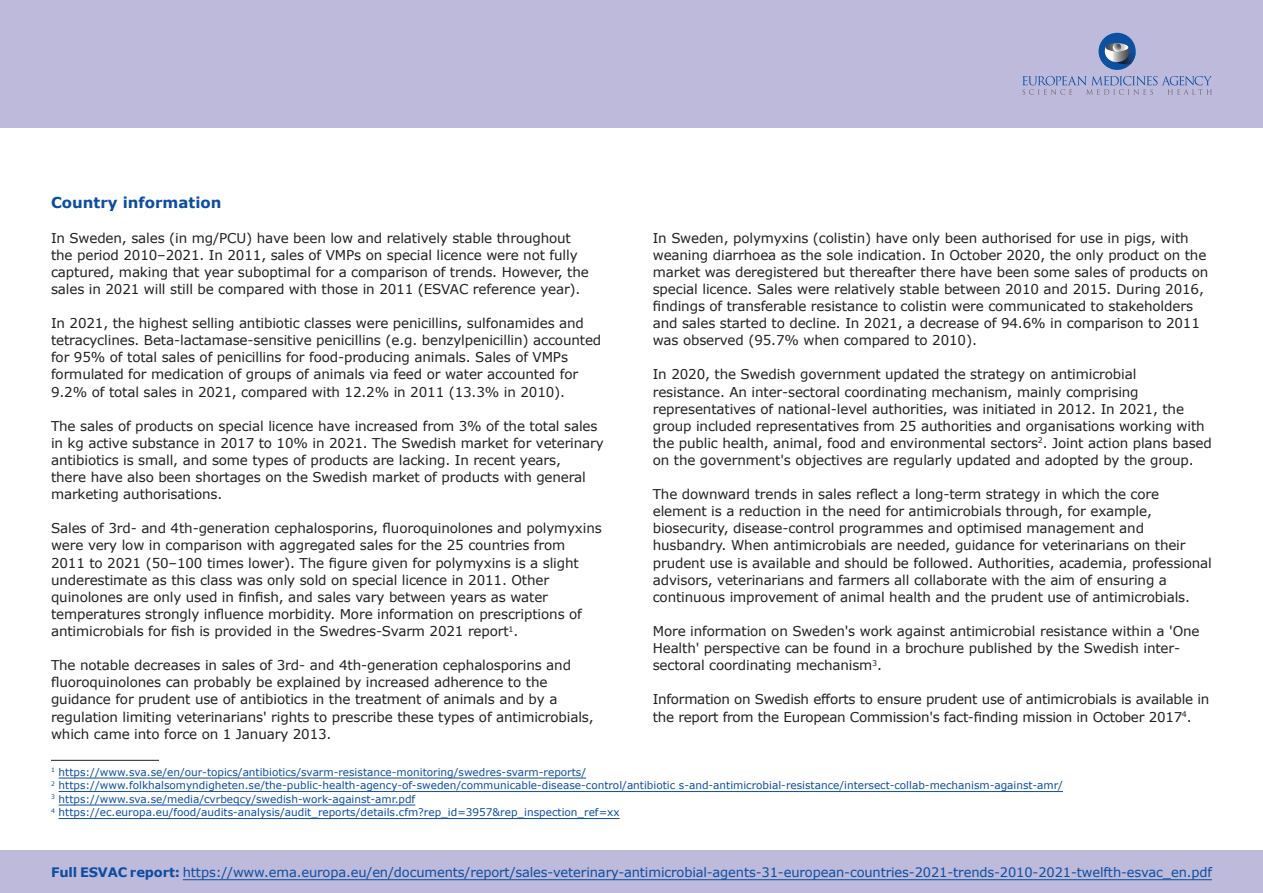
<style>
.page{position:relative;width:1263px;height:893px;background:#fff}
.page>*{position:absolute;margin:0;border:0;box-sizing:border-box;transform-origin:0 0}
.t1{font:700 15px "Verdana";color:#0d4da1}
.Body_text{font:13.5px/17.1px "Verdana";letter-spacing:-.01em;color:#231f20}
.t2{font:13.05px "Verdana";letter-spacing:-.01em;color:#0d4da1}
.Footnote{font:10.5px "Verdana";color:#0d4da1}
.s1{font-weight:700}
</style>
<div class="page">
<div style="left:0;top:0;width:1263px;height:128px;background:#bdbadb"></div>
<svg style="left:1022px;top:76px;width:190px;height:19px"></svg>
<div style="left:1098px;top:33px;width:38px;height:37px;background:#0c51a1;border-radius:50%"></div>
<svg style="left:1105px;top:43px;width:30px;height:21px"></svg>
<hr style="left:51px;top:760px;width:108px;height:1px;background:#231f20">
<hr style="left:59px;top:778px;width:527px;height:1px;background:#0d4da1">
<hr style="left:59px;top:791px;width:1004px;height:1px;background:#0d4da1">
<hr style="left:59px;top:805px;width:356px;height:1px;background:#0d4da1">
<hr style="left:59px;top:818px;width:561px;height:1px;background:#0d4da1">
<div style="left:0;top:850px;width:1263px;height:43px;background:#bdbadb"></div>
<hr style="left:183px;top:879px;width:1029px;height:1px;background:#0d4da1">
<p class="t1" style="left:51px;top:193px;width:172px">Country information</p>
<p class="Body_text" style="left:51px;top:229px;width:539px">In Sweden, sales (in mg/PCU) have been low and relatively stable throughout the period 2010–2021. In 2011, sales of VMPs on special licence were not fully captured, making that year suboptimal for a comparison of trends. However, the sales in 2021 will still be compared with those in 2011 (ESVAC reference year).</p>
<p class="Body_text" style="left:51px;top:315px;width:552px">In 2021, the highest selling antibiotic classes were penicillins, sulfonamides and tetracyclines. Beta-lactamase-sensitive penicillins (e.g. benzylpenicillin) accounted for 95% of total sales of penicillins for food-producing animals. Sales of VMPs formulated for medication of groups of animals via feed or water accounted for 9.2% of total sales in 2021, compared with 12.2% in 2011 (13.3% in 2010).</p>
<p class="Body_text" style="left:51px;top:417px;width:554px">The sales of products on special licence have increased from 3% of the total sales in kg active substance in 2017 to 10% in 2021. The Swedish market for veterinary antibiotics is small, and some types of products are lacking. In recent years,<br>there have also been shortages on the Swedish market of products with general marketing authorisations.</p>
<p class="Body_text" style="left:51px;top:520px;width:552px">Sales of 3rd- and 4th-generation cephalosporins, fluoroquinolones and polymyxins were very low in comparison with aggregated sales for the 25 countries from 2011 to 2021 (50–100 times lower). The figure given for polymyxins is a slight underestimate as this class was only sold on special licence in 2011. Other quinolones are only used in finfish, and sales vary between years as water temperatures strongly influence morbidity. More information on prescriptions of antimicrobials for fish is provided in the Swedres-Svarm 2021 report<sup>1</sup>.</p>
<p class="Body_text" style="left:51px;top:657px;width:544px">The notable decreases in sales of 3rd- and 4th-generation cephalosporins and fluoroquinolones can probably be explained by increased adherence to the guidance for prudent use of antibiotics in the treatment of animals and by a regulation limiting veterinarians' rights to prescribe these types of antimicrobials, which came into force on 1 January 2013.</p>
<p class="Footnote" style="left:51px;top:765px;width:537px"><sup>1</sup> https://www.sva.se/en/our-topics/antibiotics/svarm-resistance-monitoring/swedres-svarm-reports/</p>
<p class="Footnote" style="left:51px;top:779px;width:1013px"><sup>2</sup> https://www.folkhalsomyndigheten.se/the-public-health-agency-of-sweden/communicable-disease-control/antibiotic s-and-antimicrobial-resistance/intersect-collab-mechanism-against-amr/</p>
<p class="Footnote" style="left:51px;top:792px;width:366px"><sup>3</sup> https://www.sva.se/media/cvrbeqcy/swedish-work-against-amr.pdf</p>
<p class="Footnote" style="left:51px;top:806px;width:570px"><sup>4</sup> https://ec.europa.eu/food/audits-analysis/audit_reports/details.cfm?rep_id=3957&amp;rep_inspection_ref=xx</p>
<p class="Body_text" style="left:653px;top:229px;width:557px">In Sweden, polymyxins (colistin) have only been authorised for use in pigs, with weaning diarrhoea as the sole indication. In October 2020, the only product on the market was deregistered but thereafter there have been some sales of products on special licence. Sales were relatively stable between 2010 and 2015. During 2016, findings of transferable resistance to colistin were communicated to stakeholders and sales started to decline. In 2021, a decrease of 94.6% in comparison to 2011 was observed (95.7% when compared to 2010).</p>
<p class="Body_text" style="left:653px;top:366px;width:561px">In 2020, the Swedish government updated the strategy on antimicrobial resistance. An inter-sectoral coordinating mechanism, mainly comprising representatives of national-level authorities, was initiated in 2012. In 2021, the group included representatives from 25 authorities and organisations working with the public health, animal, food and environmental sectors<sup>2</sup>. Joint action plans based on the government's objectives are regularly updated and adopted by the group.</p>
<p class="Body_text" style="left:653px;top:486px;width:561px">The downward trends in sales reflect a long-term strategy in which the core element is a reduction in the need for antimicrobials through, for example, biosecurity, disease-control programmes and optimised management and husbandry. When antimicrobials are needed, guidance for veterinarians on their prudent use is available and should be followed. Authorities, academia, professional advisors, veterinarians and farmers all collaborate with the aim of ensuring a continuous improvement of animal health and the prudent use of antimicrobials.</p>
<p class="Body_text" style="left:653px;top:623px;width:548px">More information on Sweden's work against antimicrobial resistance within a 'One<br>Health' perspective can be found in a brochure published by the Swedish inter&shy;sectoral coordinating mechanism<sup>3</sup>.</p>
<p class="Body_text" style="left:653px;top:691px;width:558px">Information on Swedish efforts to ensure prudent use of antimicrobials is available in the report from the European Commission's fact-finding mission in October 2017<sup>4</sup>.</p>
<p class="t2" style="left:51px;top:864px;width:1162px"><span class="s1">Full ESVAC report:</span> https://www.ema.europa.eu/en/documents/report/sales-veterinary-antimicrobial-agents-31-european-countries-2021-trends-2010-2021-twelfth-esvac_en.pdf</p>
</div>
